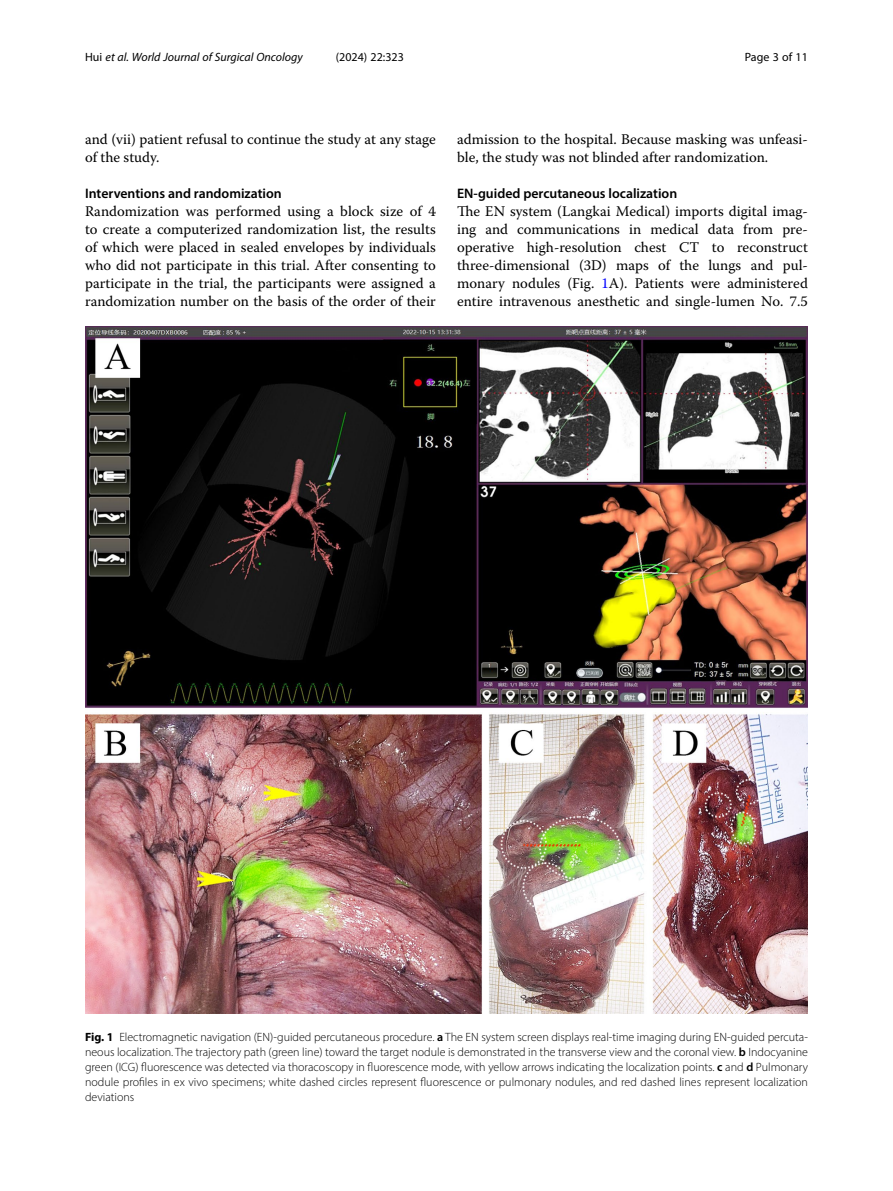
<style>
.page{position:relative;width:893px;height:1191px;background:#fff}
.page>*{position:absolute;margin:0;border:0;box-sizing:border-box;transform-origin:0 0}
.Body_Text{font:14.7px/18px "Warnock Pro";color:#000}
.Head_2{font:600 13.8px "Myriad Pro";color:#000}
.Figure_Caption{font:300 12px/15px "Myriad Pro";color:#000;text-align:justify}
.t1{font:italic 12px "Myriad Pro";color:#000}
.t2{font:12px "Myriad Pro";color:#000}
.s1{font-style:normal}
.s2{color:#00f}
.s3{font-weight:700}
.s4{font-weight:600}
</style>
<div class="page">
<img style="left:85px;top:326px;width:723px;height:688px">
<p class="t1" style="left:85px;top:50px;width:219px"><span class="s1">Hui</span> et al. World Journal of Surgical Oncology</p>
<p class="t2" style="left:336px;top:50px;width:70px">(2024) 22:323</p>
<p class="t2" style="left:745px;top:50px;width:65px">Page 3 of 11</p>
<p class="Body_Text" style="left:85px;top:130px;width:352px">and (vii) patient refusal to continue the study at any stage of the study.</p>
<p class="Head_2" style="left:85px;top:185px;width:198px">Interventions and randomization</p>
<p class="Body_Text" style="left:85px;top:202px;width:352px;text-align:justify">Randomization was performed using a block size of 4 to create a computerized randomization list, the results of which were placed in sealed envelopes by individuals who did not participate in this trial. After consenting to participate in the trial, the participants were assigned a randomization number on the basis of the order of their</p>
<p class="Body_Text" style="left:457px;top:130px;width:352px">admission to the hospital. Because masking was unfeasi&shy;ble, the study was not blinded after randomization.</p>
<p class="Head_2" style="left:457px;top:185px;width:222px">EN-guided percutaneous localization</p>
<p class="Body_Text" style="left:457px;top:202px;width:352px;text-align:justify">The EN system (Langkai Medical) imports digital imag&shy;ing and communications in medical data from pre&shy;operative high-resolution chest CT to reconstruct three-dimensional (3D) maps of the lungs and pul&shy;monary nodules (Fig. <span class="s2">1</span>A). Patients were administered entire intravenous anesthetic and single-lumen No. 7.5</p>
<p class="Figure_Caption" style="left:85px;top:1029px;width:724px"><span class="s3">Fig. 1</span> Electromagnetic navigation (EN)-guided percutaneous procedure. <span class="s4">a</span> The EN system screen displays real-time imaging during EN-guided percuta&shy;neous localization. The trajectory path (green line) toward the target nodule is demonstrated in the transverse view and the coronal view. <span class="s4">b</span> Indocyanine green (ICG) fluorescence was detected via thoracoscopy in fluorescence mode, with yellow arrows indicating the localization points. <span class="s4">c</span> and <span class="s4">d</span> Pulmonary nodule profiles in ex vivo specimens; white dashed circles represent fluorescence or pulmonary nodules, and red dashed lines represent localization deviations</p>
</div>
